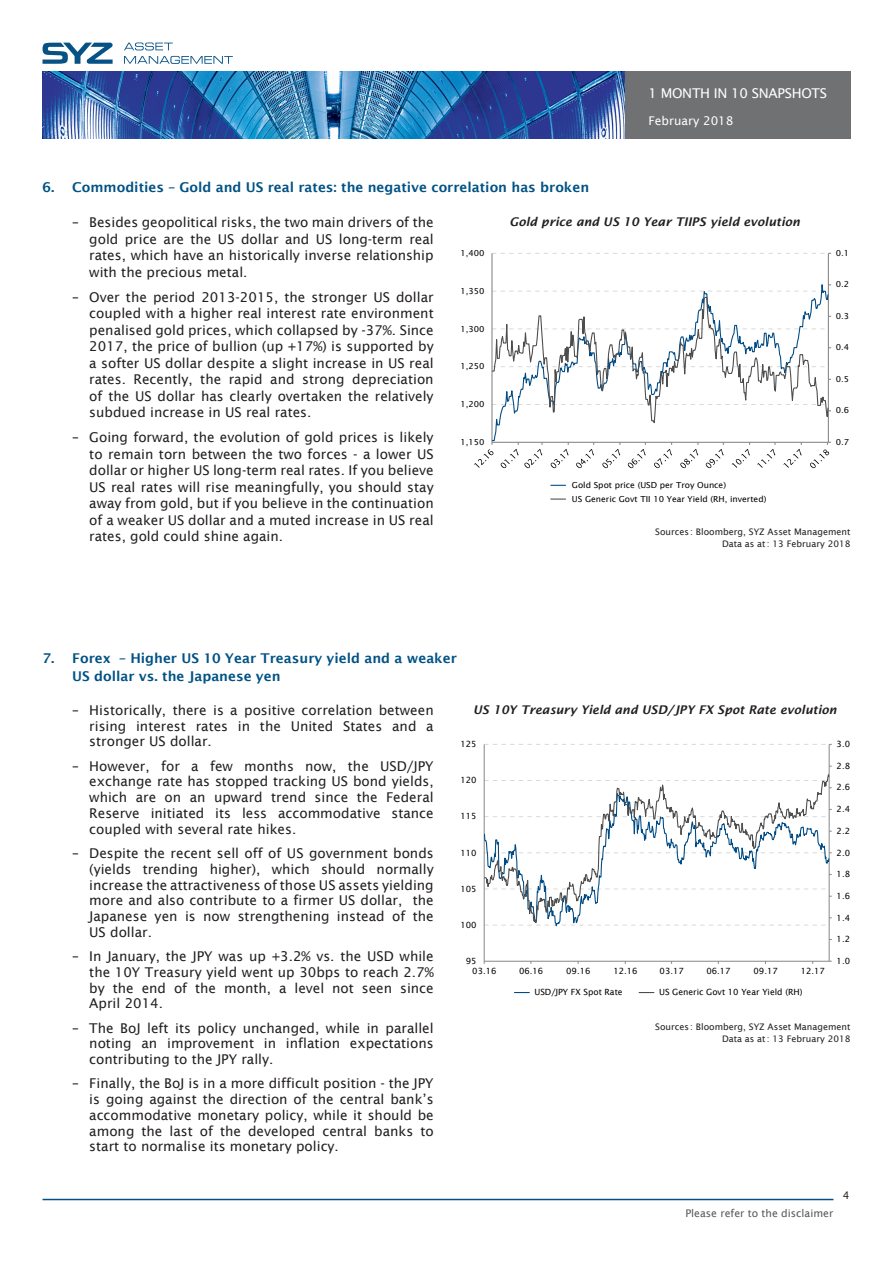
<style>
.page{position:relative;width:893px;height:1263px;background:#fff}
.page>*{position:absolute;margin:0;border:0;box-sizing:border-box;transform-origin:0 0}
.t1{font:13.5px/15.8px "Lucida Sans";color:#231f20;text-align:justify}
.t2{font:600 13.5px/18px "Lucida Sans";color:#005285}
.t3{font:13.5px "Lucida Sans";letter-spacing:-.02em;color:#fff}
.Graph_TITLES{font:italic 600 12px "Lucida Sans";color:#231f20}
.t4{font:12px "Lucida Sans";color:#fff}
.t5{font:10.5px "Lucida Sans";color:#57585a}
.t6{font:10.5px "Lucida Sans";color:#231f20}
.Source_data{font:9px "Lucida Sans";color:#231f20}
.t7{font:8.55px "Lucida Sans";color:#000}
.t8{font:8.25px/13.8px "Lucida Sans";color:#000}
</style>
<div class="page">
<svg style="left:124px;top:43px;width:49px;height:7px"></svg>
<svg style="left:124px;top:56px;width:109px;height:8px"></svg>
<svg style="left:43px;top:43px;width:70px;height:21px"></svg>
<img style="left:43px;top:72px;width:807px;height:67px">
<hr style="left:43px;top:1199px;width:790px;height:1px;background:#005285">
<hr style="left:828px;top:253px;width:1px;height:189px;background:#868686">
<svg style="left:492px;top:253px;width:339px;height:1px"></svg>
<hr style="left:491px;top:253px;width:1px;height:189px;background:#868686">
<svg style="left:474px;top:272px;width:357px;height:196px"></svg>
<svg style="left:551px;top:485px;width:15px;height:1px"></svg>
<svg style="left:551px;top:498px;width:15px;height:2px"></svg>
<hr style="left:829px;top:744px;width:1px;height:217px;background:#868686">
<svg style="left:485px;top:744px;width:347px;height:1px"></svg>
<hr style="left:484px;top:744px;width:1px;height:217px;background:#868686">
<hr style="left:484px;top:961px;width:345px;height:1px;background:#868686">
<svg style="left:484px;top:766px;width:348px;height:166px"></svg>
<svg style="left:514px;top:992px;width:15px;height:1px"></svg>
<svg style="left:639px;top:992px;width:15px;height:1px"></svg>
<p class="t2" style="left:43px;top:178px;width:548px">6. Commodities – Gold and US real rates: the negative correlation has broken</p>
<p class="t3" style="left:648px;top:85px;width:180px">1 MONTH IN 10 SNAPSHOTS</p>
<p class="t4" style="left:648px;top:114px;width:86px">February 2018</p>
<p class="t1" style="left:89px;top:214px;width:346px;line-height:16.5px;text-indent:-17px">– Besides geopolitical risks, the two main drivers of the gold price are the US dollar and US long-term real rates, which have an historically inverse relationship with the precious metal.</p>
<p class="t1" style="left:89px;top:288px;width:346px;line-height:16.5px;text-indent:-17px">– Over the period 2013-2015, the stronger US dollar coupled with a higher real interest rate environment penalised gold prices, which collapsed by -37%. Since 2017, the price of bullion (up +17%) is supported by a softer US dollar despite a slight increase in US real rates. Recently, the rapid and strong depreciation of the US dollar has clearly overtaken the relatively subdued increase in US real rates.</p>
<p class="t1" style="left:89px;top:429px;width:346px;line-height:16.5px;text-indent:-17px">– Going forward, the evolution of gold prices is likely to remain torn between the two forces - a lower US dollar or higher US long-term real rates. If you believe US real rates will rise meaningfully, you should stay away from gold, but if you believe in the continuation of a weaker US dollar and a muted increase in US real rates, gold could shine again.</p>
<p class="t8" style="left:460px;top:246px;width:26px">1,400</p>
<p class="t8" style="left:460px;top:284px;width:26px">1,350</p>
<p class="t8" style="left:460px;top:322px;width:26px">1,300</p>
<p class="t8" style="left:460px;top:359px;width:26px">1,250</p>
<p class="t8" style="left:460px;top:397px;width:26px">1,200</p>
<p class="Graph_TITLES" style="left:510px;top:215px;width:292px">Gold price and US 10 Year TIIPS yield evolution</p>
<p class="t8" style="left:836px;top:246px;width:15px">0.1</p>
<p class="t8" style="left:836px;top:278px;width:15px">0.2</p>
<p class="t8" style="left:836px;top:309px;width:15px">0.3</p>
<p class="t8" style="left:836px;top:341px;width:15px">0.4</p>
<p class="t8" style="left:836px;top:372px;width:15px">0.5</p>
<p class="t8" style="left:836px;top:404px;width:15px">0.6</p>
<p class="t8" style="left:460px;top:435px;width:26px">1,150</p>
<p class="t8" style="left:836px;top:435px;width:15px">0.7</p>
<p class="t8" style="left:572px;top:478px;width:196px">Gold Spot price (USD per Troy Ounce)<br>US Generic Govt TII 10 Year Yield (RH, inverted)</p>
<p class="Source_data" style="left:655px;top:526px;width:197px">Sources: Bloomberg, SYZ Asset Management</p>
<p class="Source_data" style="left:722px;top:538px;width:130px">Data as at: 13 February 2018</p>
<p class="t2" style="left:72px;top:649px;width:386px;text-indent:-30px">7. Forex – Higher US 10 Year Treasury yield and a weaker<br>US dollar vs. the Japanese yen</p>
<p class="t1" style="left:89px;top:702px;width:346px;text-indent:-17px">– Historically, there is a positive correlation between rising interest rates in the United States and a stronger US dollar.</p>
<p class="t1" style="left:89px;top:758px;width:346px;text-indent:-17px">– However, for a few months now, the USD/JPY exchange rate has stopped tracking US bond yields, which are on an upward trend since the Federal Reserve initiated its less accommodative stance coupled with several rate hikes.</p>
<p class="t1" style="left:89px;top:845px;width:346px;text-indent:-17px">– Despite the recent sell off of US government bonds (yields trending higher), which should normally increase the attractiveness of those US assets yielding more and also contribute to a firmer US dollar, the Japanese yen is now strengthening instead of the US dollar.</p>
<p class="t1" style="left:89px;top:948px;width:346px;text-indent:-17px">– In January, the JPY was up +3.2% vs. the USD while the 10Y Treasury yield went up 30bps to reach 2.7% by the end of the month, a level not seen since April 2014.</p>
<p class="t1" style="left:89px;top:1020px;width:346px;text-indent:-17px">– The BoJ left its policy unchanged, while in parallel noting an improvement in inflation expectations contributing to the JPY rally.</p>
<p class="t1" style="left:89px;top:1075px;width:346px;text-indent:-17px">– Finally, the BoJ is in a more difficult position - the JPY is going against the direction of the central bank’s accommodative monetary policy, while it should be among the last of the developed central banks to start to normalise its monetary policy.</p>
<p class="Graph_TITLES" style="left:473px;top:703px;width:365px">US 10Y Treasury Yield and USD/JPY FX Spot Rate evolution</p>
<p class="t7" style="left:460px;top:739px;width:18px">125</p>
<p class="t7" style="left:460px;top:775px;width:18px">120</p>
<p class="t7" style="left:460px;top:811px;width:18px">115</p>
<p class="t7" style="left:460px;top:847px;width:18px">110</p>
<p class="t7" style="left:460px;top:884px;width:18px">105</p>
<p class="t7" style="left:460px;top:920px;width:18px">100</p>
<p class="t7" style="left:466px;top:956px;width:12px">95</p>
<p class="t7" style="left:472px;top:966px;width:26px">03.16</p>
<p class="t7" style="left:519px;top:966px;width:26px">06.16</p>
<p class="t7" style="left:566px;top:966px;width:26px">09.16</p>
<p class="t7" style="left:613px;top:966px;width:26px">12.16</p>
<p class="t7" style="left:660px;top:966px;width:26px">03.17</p>
<p class="t7" style="left:706px;top:966px;width:26px">06.17</p>
<p class="t7" style="left:753px;top:966px;width:26px">09.17</p>
<p class="t7" style="left:801px;top:966px;width:26px">12.17</p>
<p class="t7" style="left:534px;top:987px;width:90px">USD/JPY FX Spot Rate</p>
<p class="t7" style="left:659px;top:987px;width:145px">US Generic Govt 10 Year Yield (RH)</p>
<p class="t7" style="left:837px;top:739px;width:15px">3.0</p>
<p class="t7" style="left:837px;top:761px;width:15px">2.8</p>
<p class="t7" style="left:837px;top:782px;width:15px">2.6</p>
<p class="t7" style="left:837px;top:804px;width:15px">2.4</p>
<p class="t7" style="left:837px;top:826px;width:15px">2.2</p>
<p class="t7" style="left:837px;top:847px;width:15px">2.0</p>
<p class="t7" style="left:837px;top:869px;width:15px">1.8</p>
<p class="t7" style="left:837px;top:891px;width:15px">1.6</p>
<p class="t7" style="left:837px;top:913px;width:15px">1.4</p>
<p class="t7" style="left:837px;top:934px;width:15px">1.2</p>
<p class="t7" style="left:837px;top:956px;width:15px">1.0</p>
<p class="Source_data" style="left:655px;top:1021px;width:197px">Sources: Bloomberg, SYZ Asset Management</p>
<p class="Source_data" style="left:722px;top:1033px;width:130px">Data as at: 13 February 2018</p>
<p class="t5" style="left:685px;top:1207px;width:149px">Please refer to the disclaimer</p>
<p class="t6" style="left:843px;top:1189px;width:8px">4</p>
</div>
